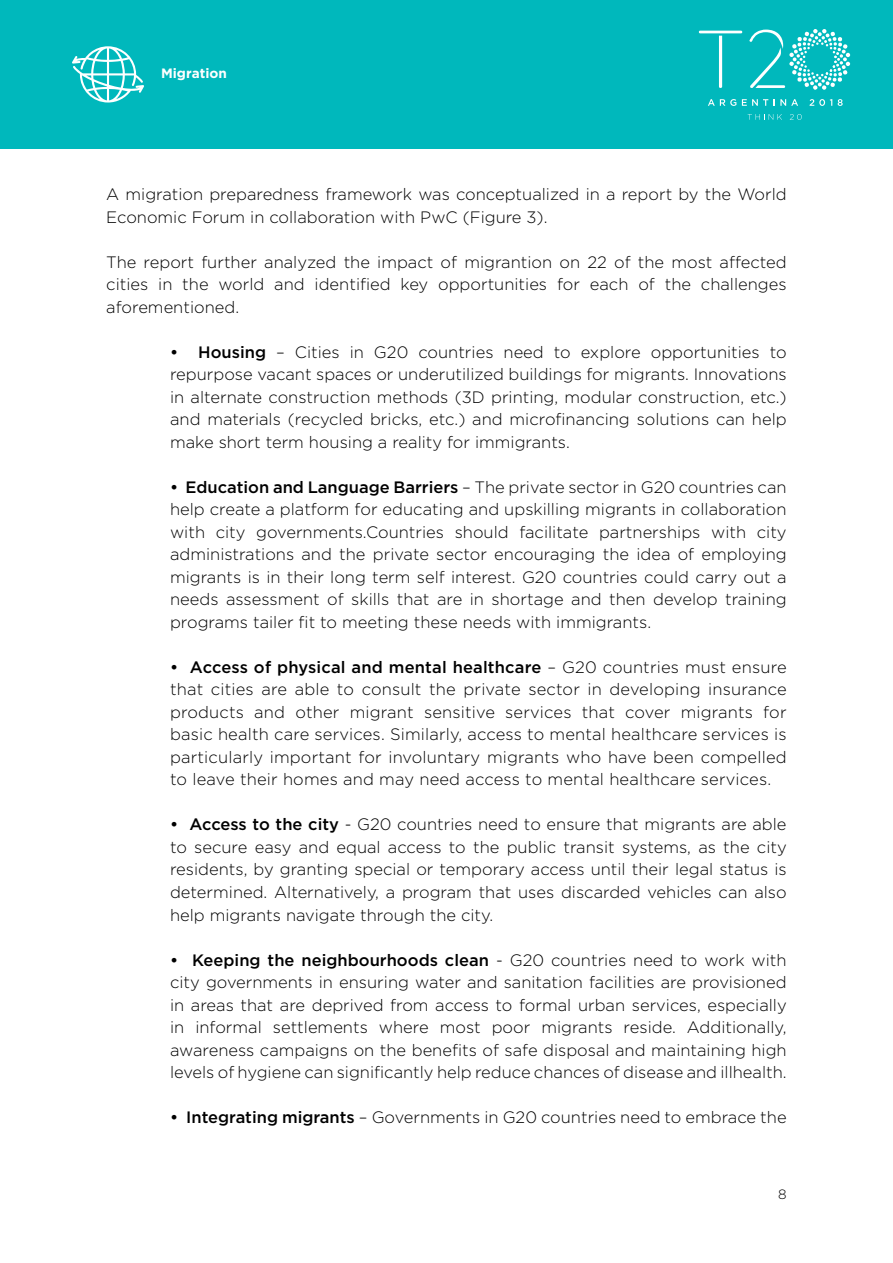
<style>
.page{position:relative;width:893px;height:1263px;background:#fff}
.page>*{position:absolute;margin:0;border:0;box-sizing:border-box;transform-origin:0 0}
.t1{font:300 16.5px/22.5px "Gotham";color:#000;text-align:justify}
.t2{font:700 13.5px "Gotham";color:#fff}
.t3{font:300 13.5px "Gotham";color:#000}
.s1{font-weight:500}
</style>
<div class="page">
<div style="left:0;top:0;width:893px;height:149px;background:#00b8bc"></div>
<svg style="left:749px;top:29px;width:101px;height:61px"></svg>
<svg style="left:708px;top:99px;width:28px;height:7px"></svg>
<svg style="left:742px;top:99px;width:26px;height:7px"></svg>
<svg style="left:774px;top:99px;width:24px;height:7px"></svg>
<svg style="left:810px;top:99px;width:22px;height:7px"></svg>
<svg style="left:838px;top:99px;width:5px;height:7px"></svg>
<svg style="left:699px;top:31px;width:43px;height:57px"></svg>
<svg style="left:748px;top:114px;width:34px;height:6px"></svg>
<svg style="left:790px;top:114px;width:12px;height:6px"></svg>
<svg style="left:72px;top:46px;width:72px;height:57px"></svg>
<p class="t2" style="left:161px;top:64px;width:67px">Migration</p>
<p class="t1" style="left:106px;top:183px;width:682px">A migration preparedness framework was conceptualized in a report by the World<br>Economic Forum in collaboration with PwC (Figure 3).</p>
<p class="t1" style="left:106px;top:250px;width:682px">The report further analyzed the impact of migrantion on 22 of the most affected cities in the world and identified key opportunities for each of the challenges aforementioned.</p>
<p class="t1" style="left:170px;top:340px;width:618px"><span class="s1">• Housing</span> – Cities in G20 countries need to explore opportunities to repurpose vacant spaces or underutilized buildings for migrants. Innovations in alternate construction methods (3D printing, modular construction, etc.) and materials (recycled bricks, etc.) and microfinancing solutions can help make short term housing a reality for immigrants.</p>
<p class="t1" style="left:170px;top:475px;width:618px"><span class="s1">• Education and Language Barriers</span> – The private sector in G20 countries can help create a platform for educating and upskilling migrants in collaboration with city governments.Countries should facilitate partnerships with city administrations and the private sector encouraging the idea of employing migrants is in their long term self interest. G20 countries could carry out a needs assessment of skills that are in shortage and then develop training programs tailer fit to meeting these needs with immigrants.</p>
<p class="t1" style="left:170px;top:655px;width:618px"><span class="s1">• Access of physical and mental healthcare</span> – G20 countries must ensure that cities are able to consult the private sector in developing insurance products and other migrant sensitive services that cover migrants for basic health care services. Similarly, access to mental healthcare services is particularly important for involuntary migrants who have been compelled to leave their homes and may need access to mental healthcare services.</p>
<p class="t1" style="left:170px;top:813px;width:618px"><span class="s1">• Access to the city</span> - G20 countries need to ensure that migrants are able to secure easy and equal access to the public transit systems, as the city residents, by granting special or temporary access until their legal status is determined. Alternatively, a program that uses discarded vehicles can also help migrants navigate through the city.</p>
<p class="t1" style="left:170px;top:948px;width:618px"><span class="s1">• Keeping the neighbourhoods clean</span> - G20 countries need to work with city governments in ensuring water and sanitation facilities are provisioned in areas that are deprived from access to formal urban services, especially in informal settlements where most poor migrants reside. Additionally, awareness campaigns on the benefits of safe disposal and maintaining high levels of hygiene can significantly help reduce chances of disease and illhealth.</p>
<p class="t1" style="left:170px;top:1105px;width:618px"><span class="s1">• Integrating migrants</span> – Governments in G20 countries need to embrace the</p>
<p class="t3" style="left:778px;top:1186px;width:10px">8</p>
</div>
